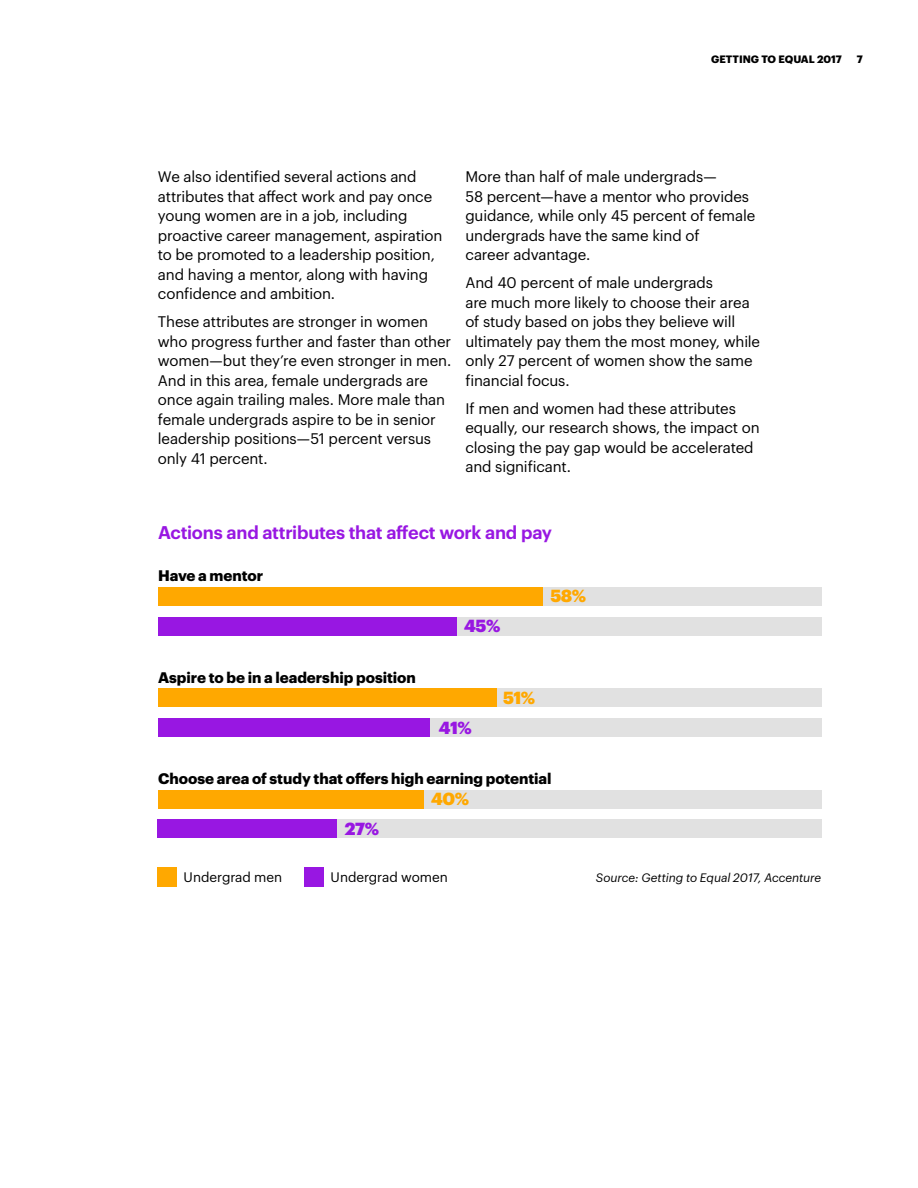
<style>
.page{position:relative;width:918px;height:1188px;background:#fff}
.page>*{position:absolute;margin:0;border:0;box-sizing:border-box;transform-origin:0 0}
.t1{font:600 18px "Graphik";letter-spacing:-.01em;color:#9817e2}
.t2{font:900 17.1px "Graphik";color:#ffa800}
.t3{font:900 17.1px "Graphik";color:#9817e2}
.t4{font:15px/19.5px "Graphik";letter-spacing:-.01em;color:#000}
.t5{font:700 15px "Graphik";letter-spacing:-.005em;color:#000}
.t6{font:13.5px "Graphik";color:#000}
.t7{font:italic 12px "Graphik";letter-spacing:-.005em;color:#000}
.t8{font:700 10.5px "Graphik";letter-spacing:.005em;color:#000}
</style>
<div class="page">
<div style="left:158px;top:587px;width:663px;height:19px;background:#e1e1e1"></div>
<div style="left:158px;top:790px;width:663px;height:18px;background:#e1e1e1"></div>
<div style="left:158px;top:820px;width:663px;height:18px;background:#e1e1e1"></div>
<div style="left:158px;top:617px;width:663px;height:19px;background:#e1e1e1"></div>
<div style="left:158px;top:688px;width:663px;height:19px;background:#e1e1e1"></div>
<div style="left:158px;top:718px;width:663px;height:19px;background:#e1e1e1"></div>
<div style="left:158px;top:688px;width:338px;height:19px;background:#ffa800"></div>
<div style="left:158px;top:718px;width:272px;height:19px;background:#9817e2"></div>
<div style="left:158px;top:587px;width:385px;height:19px;background:#ffa800"></div>
<div style="left:158px;top:617px;width:298px;height:19px;background:#9817e2"></div>
<div style="left:158px;top:790px;width:265px;height:18px;background:#ffa800"></div>
<div style="left:158px;top:820px;width:179px;height:18px;background:#9817e2"></div>
<div style="left:305px;top:867px;width:19px;height:19px;background:#9817e2"></div>
<div style="left:158px;top:867px;width:19px;height:19px;background:#ffa800"></div>
<p class="t8" style="left:711px;top:51px;width:132px">GETTING TO EQUAL 2017</p>
<p class="t8" style="left:857px;top:51px;width:8px">7</p>
<p class="t4" style="left:158px;top:166px;width:286px">We also identified several actions and attributes that affect work and pay once young women are in a job, including proactive career management, aspiration to be promoted to a leadership position, and having a mentor, along with having confidence and ambition.</p>
<p class="t4" style="left:158px;top:311px;width:295px">These attributes are stronger in women who progress further and faster than other women—but they’re even stronger in men.<br>And in this area, female undergrads are once again trailing males. More male than female undergrads aspire to be in senior leadership positions—51 percent versus only 41 percent.</p>
<p class="t4" style="left:465px;top:166px;width:291px">More than half of male undergrads—<br>58 percent—have a mentor who provides guidance, while only 45 percent of female undergrads have the same kind of<br>career advantage.</p>
<p class="t4" style="left:465px;top:272px;width:296px">And 40 percent of male undergrads<br>are much more likely to choose their area of study based on jobs they believe will ultimately pay them the most money, while only 27 percent of women show the same financial focus.</p>
<p class="t4" style="left:465px;top:397px;width:296px">If men and women had these attributes equally, our research shows, the impact on closing the pay gap would be accelerated and significant.</p>
<p class="t1" style="left:158px;top:518px;width:396px">Actions and attributes that affect work and pay</p>
<p class="t5" style="left:158px;top:564px;width:107px">Have a mentor</p>
<p class="t5" style="left:158px;top:666px;width:259px">Aspire to be in a leadership position</p>
<p class="t3" style="left:464px;top:613px;width:38px">45%</p>
<p class="t2" style="left:550px;top:583px;width:37px">58%</p>
<p class="t3" style="left:439px;top:714px;width:35px">41%</p>
<p class="t2" style="left:503px;top:684px;width:34px">51%</p>
<p class="t5" style="left:158px;top:767px;width:395px">Choose area of study that offers high earning potential</p>
<p class="t3" style="left:345px;top:816px;width:36px">27%</p>
<p class="t2" style="left:431px;top:786px;width:39px">40%</p>
<p class="t6" style="left:184px;top:867px;width:100px">Undergrad men</p>
<p class="t6" style="left:331px;top:867px;width:119px">Undergrad women</p>
<p class="t7" style="left:596px;top:869px;width:227px">Source: Getting to Equal 2017, Accenture</p>
</div>
